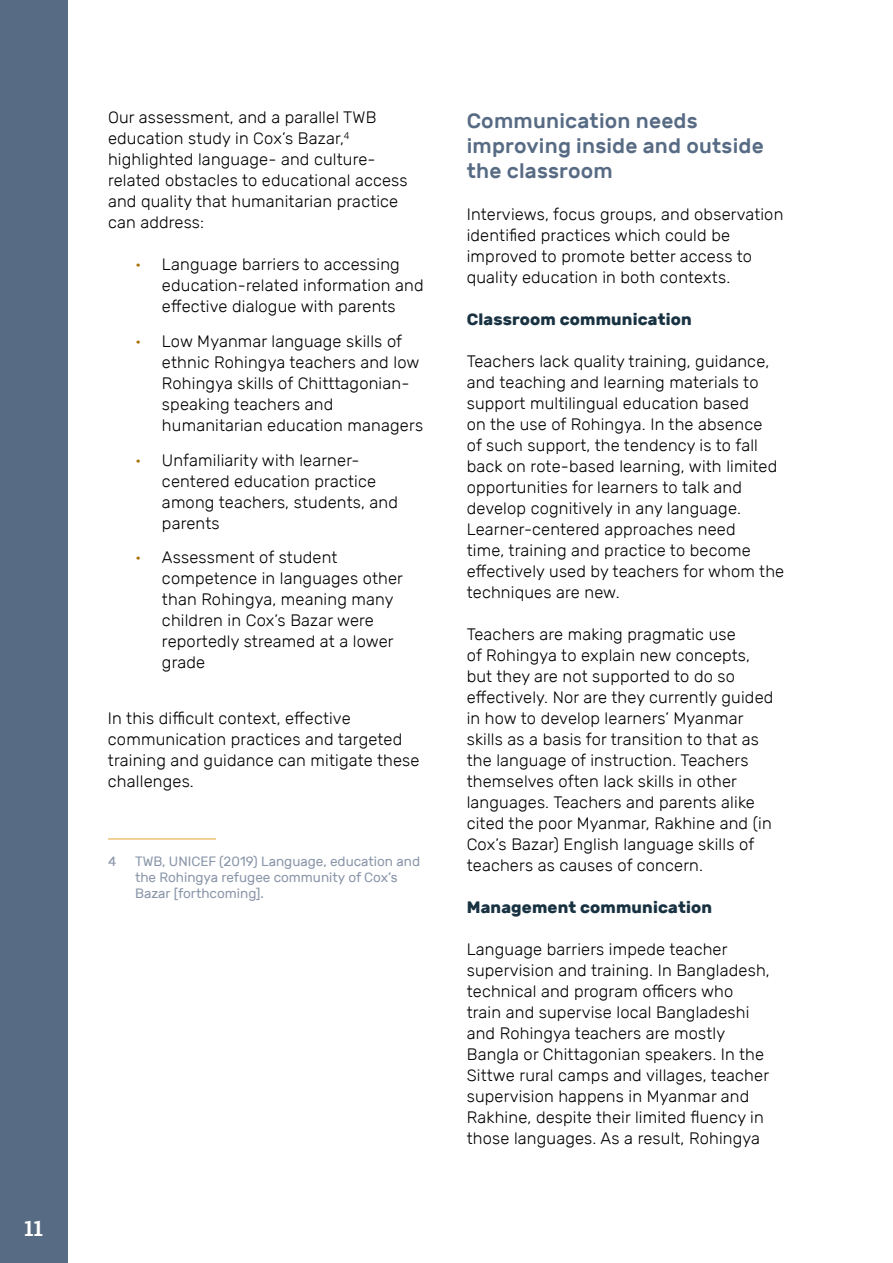
<style>
.page{position:relative;width:893px;height:1263px;background:#fff}
.page>*{position:absolute;margin:0;border:0;box-sizing:border-box;transform-origin:0 0}
.t1{font:500 21px/25.2px "Rubik";letter-spacing:.01em;color:#576b84}
.t2{font:700 21px "Roboto Slab";color:#fff}
.t3{font:300 16.5px/21px "Rubik";letter-spacing:.01em;color:#000}
.t4{font:700 16.5px "Rubik";letter-spacing:.01em;color:#183242}
.t5{font:13.5px/16.2px "Rubik";color:#8a96a9}
.s1{color:#a97209}
</style>
<div class="page">
<div style="left:0;top:0;width:68px;height:1263px;background:#576b84"></div>
<hr style="left:108px;top:838px;width:108px;height:1px;background:#e6a334">
<p class="t2" style="left:24px;top:1214px;width:20px">11</p>
<p class="t3" style="left:108px;top:107px;width:301px">Our assessment, and a parallel TWB education study in Cox’s Bazar,<sup>4 </sup>highlighted language- and culture&shy;related obstacles to educational access and quality that humanitarian practice can address:</p>
<p class="t3" style="left:162px;top:254px;width:263px;text-indent:-27px"><span class="s1">•</span> Language barriers to accessing education-related information and effective dialogue with parents</p>
<p class="t3" style="left:162px;top:331px;width:263px;text-indent:-27px"><span class="s1">•</span> Low Myanmar language skills of ethnic Rohingya teachers and low<br>Rohingya skills of Chitttagonian&shy;speaking teachers and humanitarian education managers</p>
<p class="t3" style="left:162px;top:449px;width:238px;text-indent:-27px"><span class="s1">•</span> Unfamiliarity with learner&shy;centered education practice among teachers, students, and parents</p>
<p class="t3" style="left:162px;top:547px;width:243px;text-indent:-27px"><span class="s1">•</span> Assessment of student competence in languages other than Rohingya, meaning many children in Cox’s Bazar were reportedly streamed at a lower grade</p>
<p class="t3" style="left:108px;top:707px;width:313px">In this difficult context, effective communication practices and targeted training and guidance can mitigate these challenges.</p>
<p class="t5" style="left:108px;top:853px;width:10px">4</p>
<p class="t5" style="left:135px;top:853px;width:287px">TWB, UNICEF (2019) Language, education and the Rohingya refugee community of Cox’s<br>Bazar [forthcoming].</p>
<p class="t1" style="left:467px;top:108px;width:299px">Communication needs improving inside and outside the classroom</p>
<p class="t3" style="left:467px;top:204px;width:318px">Interviews, focus groups, and observation identified practices which could be improved to promote better access to quality education in both contexts.</p>
<p class="t4" style="left:467px;top:310px;width:226px">Classroom communication</p>
<p class="t3" style="left:467px;top:351px;width:319px">Teachers lack quality training, guidance, and teaching and learning materials to support multilingual education based<br>on the use of Rohingya. In the absence<br>of such support, the tendency is to fall back on rote-based learning, with limited opportunities for learners to talk and develop cognitively in any language.<br>Learner-centered approaches need<br>time, training and practice to become effectively used by teachers for whom the techniques are new.</p>
<p class="t3" style="left:467px;top:624px;width:308px">Teachers are making pragmatic use<br>of Rohingya to explain new concepts, but they are not supported to do so effectively. Nor are they currently guided in how to develop learners’ Myanmar skills as a basis for transition to that as the language of instruction. Teachers themselves often lack skills in other languages. Teachers and parents alike cited the poor Myanmar, Rakhine and (in Cox’s Bazar) English language skills of teachers as causes of concern.</p>
<p class="t4" style="left:467px;top:898px;width:247px">Management communication</p>
<p class="t3" style="left:467px;top:939px;width:305px">Language barriers impede teacher supervision and training. In Bangladesh, technical and program officers who train and supervise local Bangladeshi and Rohingya teachers are mostly Bangla or Chittagonian speakers. In the Sittwe rural camps and villages, teacher supervision happens in Myanmar and Rakhine, despite their limited fluency in those languages. As a result, Rohingya</p>
</div>
